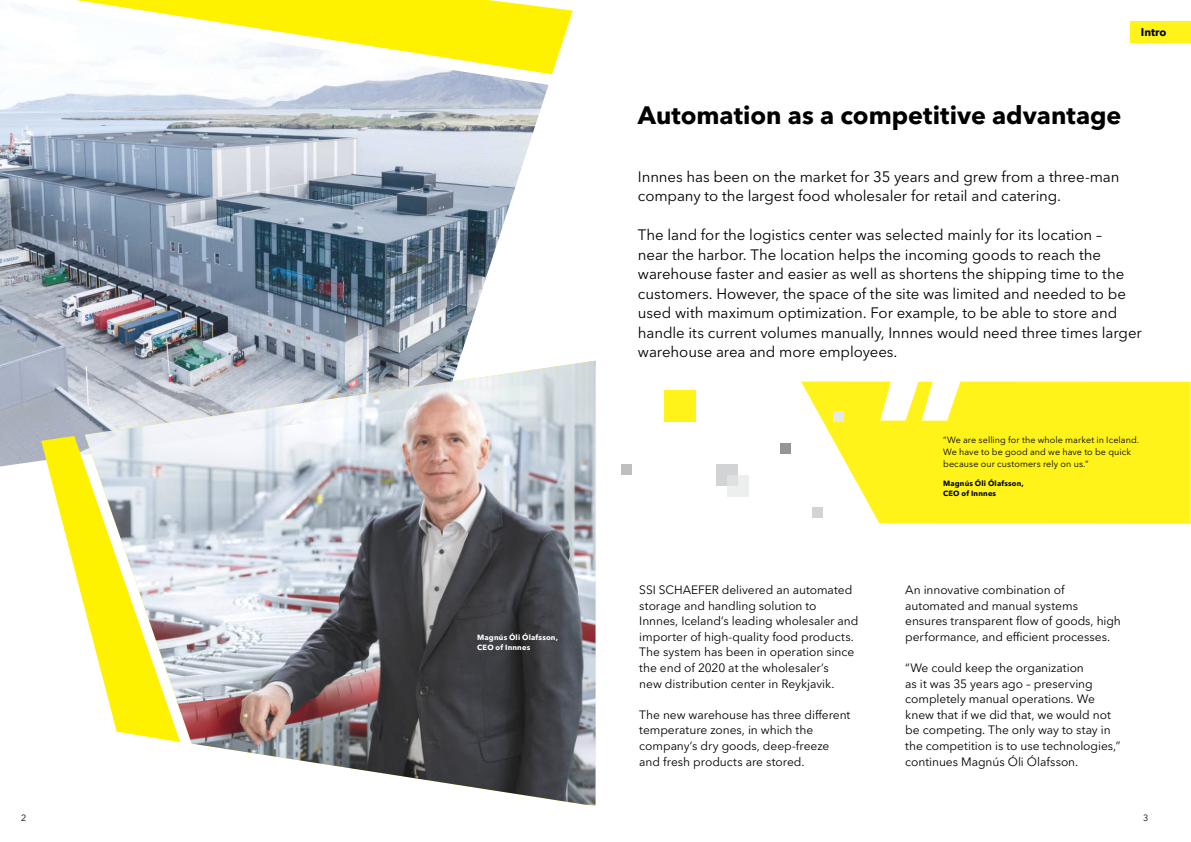
<style>
.page{position:relative;width:1191px;height:842px;background:#fff}
.page>*{position:absolute;margin:0;border:0;box-sizing:border-box;transform-origin:0 0}
.t1{font:700 25px "Avenir Next W1 G";color:#000}
.t2{font:15px/19.5px "Avenir Next W1 G";letter-spacing:-.005em;color:#000}
.t3{font:12px/15.6px "Avenir Next W1 G";letter-spacing:-.005em;color:#000}
.t4{font:700 11px "Avenir Next W1 G";color:#000}
.t5{font:9px/11.7px "Avenir Next W1 G";letter-spacing:.01em;color:#000}
.t6{font:700 7.5px/9.8px "Avenir Next W1 G";letter-spacing:.025em;color:#000}
.t7{font:700 7.5px/9.8px "Avenir Next W1 G";letter-spacing:.025em;color:#fff}
</style>
<div class="page">
<img style="left:0;top:74px;width:548px;height:393px">
<img style="left:85px;top:361px;width:510px;height:444px">
<svg style="left:41px;top:436px;width:139px;height:306px"></svg>
<svg style="left:76px;top:0;width:496px;height:74px"></svg>
<div style="left:1130px;top:21px;width:61px;height:21px;background:#fff31a"></div>
<svg style="left:801px;top:382px;width:389px;height:142px;background:#fef432"></svg>
<div style="left:663px;top:390px;width:32px;height:32px;background:#fff31a"></div>
<div style="left:780px;top:443px;width:11px;height:11px;background:#939598"></div>
<div style="left:812px;top:507px;width:11px;height:11px;background:#d1d3d4"></div>
<div style="left:833px;top:412px;width:11px;height:10px;background:#e6e7e8"></div>
<div style="left:716px;top:465px;width:22px;height:21px;background:#d1d3d4"></div>
<div style="left:621px;top:465px;width:11px;height:10px;background:#bebfc1"></div>
<svg style="left:727px;top:475px;width:21px;height:21px"></svg>
<svg style="left:880px;top:381px;width:85px;height:40px"></svg>
<p class="t4" style="left:1140px;top:25px;width:27px">Intro</p>
<h1 class="t1" style="left:638px;top:100px;width:485px">Automation as a competitive advantage</h1>
<p class="t2" style="left:638px;top:167px;width:483px">Innnes has been on the market for 35 years and grew from a three-man company to the largest food wholesaler for retail and catering.</p>
<p class="t2" style="left:638px;top:225px;width:505px">The land for the logistics center was selected mainly for its location –<br>near the harbor. The location helps the incoming goods to reach the warehouse faster and easier as well as shortens the shipping time to the customers. However, the space of the site was limited and needed to be used with maximum optimization. For example, to be able to store and handle its current volumes manually, Innnes would need three times larger warehouse area and more employees.</p>
<p class="t7" style="left:477px;top:632px;width:82px">Magnús Óli Ólafsson,<br>CEO of Innnes</p>
<p class="t3" style="left:639px;top:582px;width:221px">SSI SCHAEFER delivered an automated storage and handling solution to Innnes, Iceland’s leading wholesaler and importer of high-quality food products.<br>The system has been in operation since the end of 2020 at the wholesaler’s<br>new distribution center in Reykjavik.</p>
<p class="t3" style="left:639px;top:707px;width:213px">The new warehouse has three different temperature zones, in which the company’s dry goods, deep-freeze and fresh products are stored.</p>
<p class="t5" style="left:943px;top:434px;width:198px">“We are selling for the whole market in Iceland.<br>We have to be good and we have to be quick because our customers rely on us.”</p>
<p class="t6" style="left:943px;top:479px;width:82px">Magnús Óli Ólafsson,<br>CEO of Innnes</p>
<p class="t3" style="left:905px;top:582px;width:217px">An innovative combination of automated and manual systems ensures transparent flow of goods, high performance, and efficient processes.</p>
<p class="t3" style="left:905px;top:660px;width:217px">“We could keep the organization<br>as it was 35 years ago – preserving completely manual operations. We knew that if we did that, we would not be competing. The only way to stay in the competition is to use technologies,” continues Magnús Óli Ólafsson.</p>
<p class="t5" style="left:21px;top:811px;width:7px">2</p>
<p class="t5" style="left:1143px;top:812px;width:7px">3</p>
</div>
